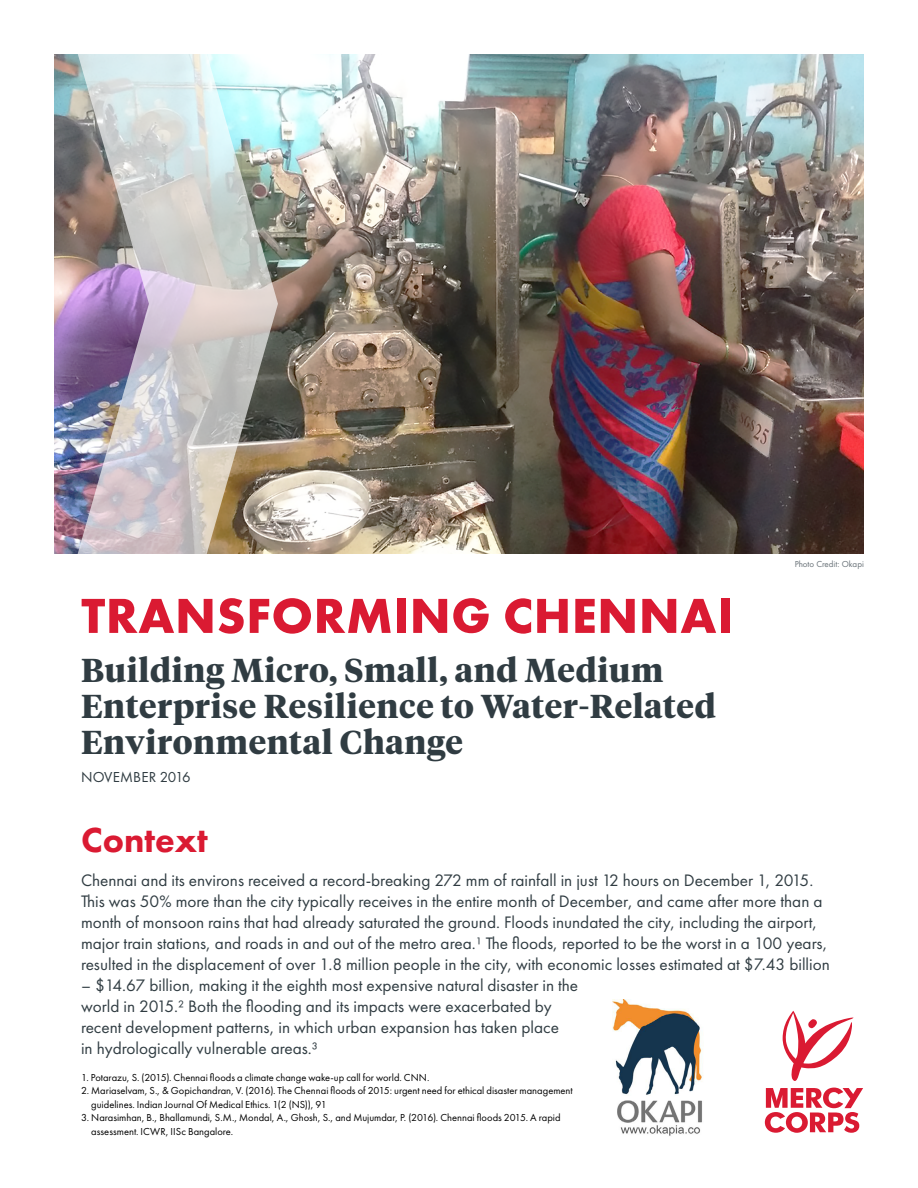
<style>
.page{position:relative;width:918px;height:1188px;background:#fff}
.page>*{position:absolute;margin:0;border:0;box-sizing:border-box;transform-origin:0 0}
.t1{font:700 51px "Futura PT";letter-spacing:.01em;color:#da1a32}
.t2{font:800 36px "Futura PT";color:#da1a32}
.t3{font:700 33px/36px "Tiempos Headline";letter-spacing:.02em;color:#303c42}
.t4{font:17.25px/21px "Futura PT";color:#303c42}
.t5{font:15px "Futura PT";letter-spacing:.01em;color:#303c42}
.t6{font:10.5px/13.5px "Futura PT";color:#000}
.t7{font:9px "Futura PT";color:#687177}
</style>
<div class="page">
<img style="left:612px;top:999px;width:90px;height:137px">
<svg style="left:783px;top:1011px;width:70px;height:70px"></svg>
<svg style="left:765px;top:1088px;width:98px;height:45px"></svg>
<img style="left:54px;top:54px;width:810px;height:500px">
<img style="left:75px;top:54px;width:203px;height:500px">
<h1 class="t1" style="left:81px;top:583px;width:653px">TRANSFORMING CHENNAI</h1>
<h3 class="t3" style="left:81px;top:651px;width:637px">Building Micro, Small, and Medium<br>Enterprise Resilience to Water-Related<br>Environmental Change</h3>
<p class="t5" style="left:81px;top:768px;width:111px">NOVEMBER 2016</p>
<p class="t7" style="left:795px;top:559px;width:71px">Photo Credit: Okapi</p>
<h2 class="t2" style="left:81px;top:817px;width:129px">Context</h2>
<p class="t4" style="left:81px;top:870px;width:750px">Chennai and its environs received a record-breaking 272 mm of rainfall in just 12 hours on December 1, 2015.<br>This was 50% more than the city typically receives in the entire month of December, and came after more than a month of monsoon rains that had already saturated the ground. Floods inundated the city, including the airport, major train stations, and roads in and out of the metro area.¹ The floods, reported to be the worst in a 100 years, resulted in the displacement of over 1.8 million people in the city, with economic losses estimated at $7.43 billion</p>
<p class="t4" style="left:81px;top:975px;width:499px">– $14.67 billion, making it the eighth most expensive natural disaster in the world in 2015.² Both the flooding and its impacts were exacerbated by recent development patterns, in which urban expansion has taken place<br>in hydrologically vulnerable areas.³</p>
<p class="t6" style="left:81px;top:1070px;width:350px">1. Potarazu, S. (2015). Chennai floods a climate change wake-up call for world. CNN.</p>
<p class="t6" style="left:91px;top:1084px;width:483px;text-indent:-10px">2. Mariaselvam, S., &amp; Gopichandran, V. (2016). The Chennai floods of 2015: urgent need for ethical disaster management guidelines. Indian Journal Of Medical Ethics. 1(2 (NS)), 91</p>
<p class="t6" style="left:91px;top:1111px;width:471px;text-indent:-10px">3. Narasimhan, B., Bhallamundi, S.M., Mondal, A., Ghosh, S., and Mujumdar, P. (2016). Chennai floods 2015. A rapid assessment. ICWR, IISc Bangalore.</p>
</div>
